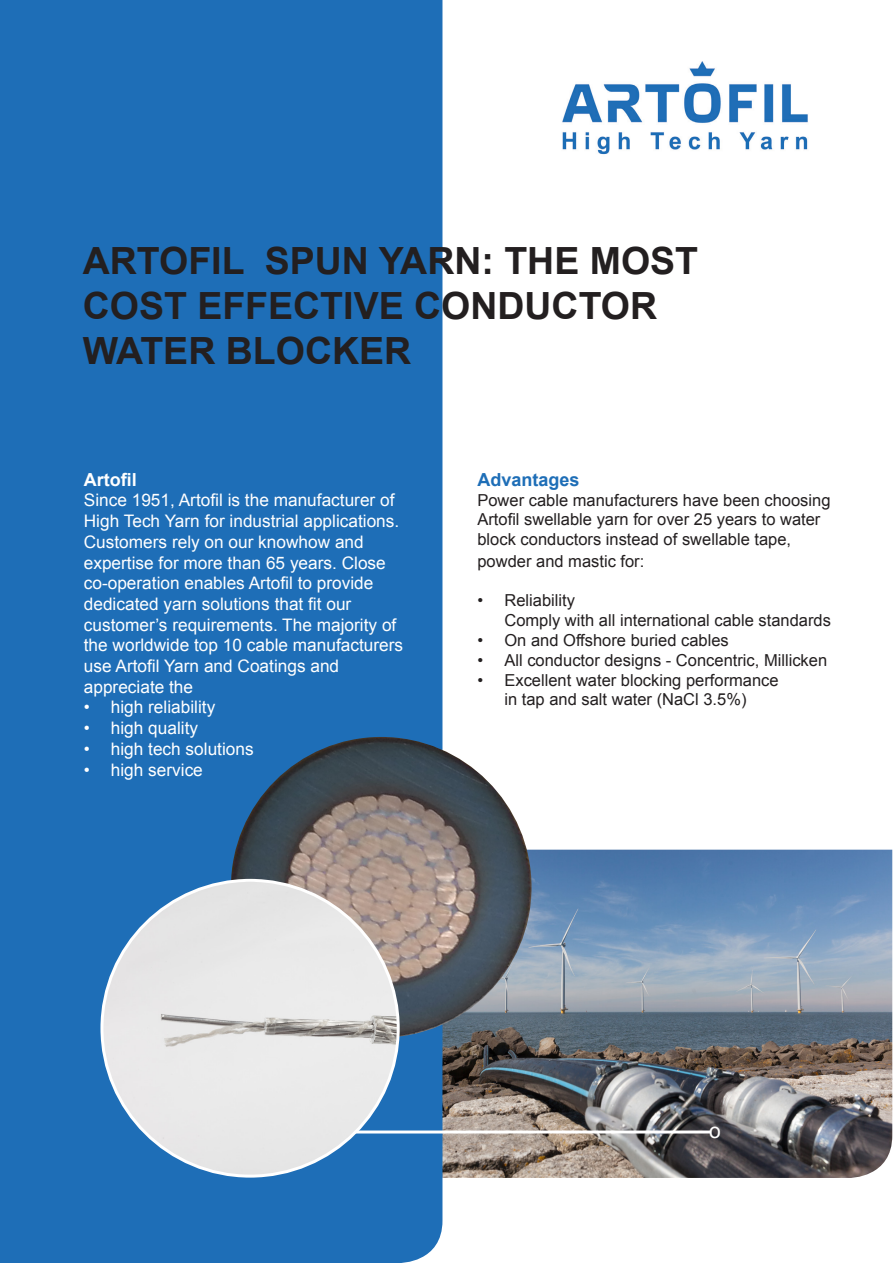
<style>
.page{position:relative;width:893px;height:1263px;background:#fff}
.page>*{position:absolute;margin:0;border:0;box-sizing:border-box;transform-origin:0 0}
.t1{font:700 37.5px "Arial";color:#231f20}
.t2{font:21px "Arial";color:#fff}
.t3{font:700 18px "Arial";color:#1e6eb7}
.t4{font:700 18px "Arial";color:#fff}
.t5{font:17.25px/20.7px "Arial";color:#fff}
.t6{font:16.5px/19.8px "Arial";color:#231f20}
</style>
<div class="page">
<img style="left:442px;top:850px;width:450px;height:328px">
<div style="left:0;top:0;width:442px;height:1263px;background:#1e6eb7"></div>
<hr style="left:314px;top:1130px;width:397px;height:3px;background:#fff">
<img style="left:231px;top:737px;width:300px;height:300px;border-radius:150px">
<img style="left:102px;top:881px;width:296px;height:295px">
<img style="left:562px;top:62px;width:246px;height:93px">
<p class="t1" style="left:83px;top:236px;width:617px">ARTOFIL SPUN YARN: THE MOST</p>
<p class="t1" style="left:83px;top:281px;width:576px">COST EFFECTIVE CONDUCTOR</p>
<p class="t1" style="left:83px;top:326px;width:330px">WATER BLOCKER</p>
<p class="t4" style="left:84px;top:467px;width:54px">Artofil</p>
<p class="t5" style="left:84px;top:490px;width:317px">Since 1951, Artofil is the manufacturer of<br>High Tech Yarn for industrial applications.<br>Customers rely on our knowhow and</p>
<p class="t5" style="left:84px;top:552px;width:303px">expertise for more than 65 years. Close co-operation enables Artofil to provide</p>
<p class="t5" style="left:84px;top:594px;width:269px">dedicated yarn solutions that fit our</p>
<p class="t5" style="left:84px;top:614px;width:314px">customer’s requirements. The majority of</p>
<p class="t5" style="left:84px;top:635px;width:321px">the worldwide top 10 cable manufacturers use Artofil Yarn and Coatings and</p>
<p class="t5" style="left:84px;top:676px;width:111px">appreciate the</p>
<p class="t5" style="left:84px;top:697px;width:133px">• high reliability</p>
<p class="t5" style="left:84px;top:718px;width:116px">• high quality</p>
<p class="t5" style="left:84px;top:739px;width:171px">• high tech solutions</p>
<p class="t5" style="left:84px;top:759px;width:121px">• high service</p>
<p class="t3" style="left:477px;top:467px;width:104px">Advantages</p>
<p class="t6" style="left:477px;top:490px;width:355px">Power cable manufacturers have been choosing<br>Artofil swellable yarn for over 25 years to water block conductors instead of swellable tape,</p>
<p class="t6" style="left:477px;top:551px;width:168px">powder and mastic for:</p>
<p class="t6" style="left:504px;top:591px;width:328px;text-indent:-27px">• Reliability<br>Comply with all international cable standards</p>
<p class="t6" style="left:477px;top:630px;width:253px">• On and Offshore buried cables</p>
<p class="t6" style="left:477px;top:650px;width:351px">• All conductor designs - Concentric, Millicken</p>
<p class="t6" style="left:477px;top:670px;width:303px;text-align:center">• Excellent water blocking performance in tap and salt water (NaCl 3.5%)</p>
<p class="t2" style="left:709px;top:1116px;width:13px">o</p>
</div>
